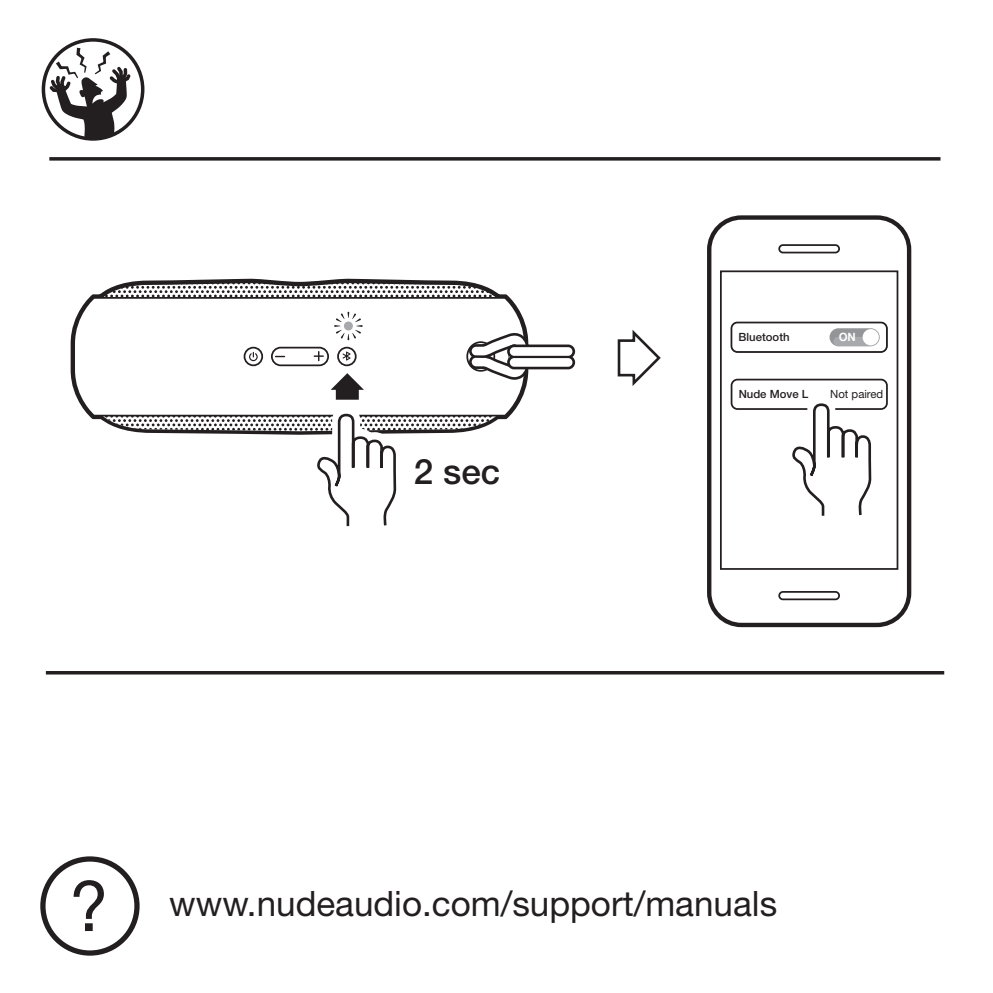
<style>
.page{position:relative;width:993px;height:993px;background:#fff}
.page>*{position:absolute;margin:0;border:0;box-sizing:border-box;transform-origin:0 0}
.t1{font:35px "Helvetica Neue LT Std";color:#231f20}
.t2{font:500 35px "Helvetica Neue LT Std";color:#231f20}
.t3{font:500 11.2px "Helvetica Neue LT Std";color:#231f20}
.t4{font:11.2px "Helvetica Neue LT Std";color:#231f20}
.t5{font:700 11.2px "Helvetica";color:#fff}
.s1{font-size:69.65px}
</style>
<div class="page">
<svg style="left:70px;top:278px;width:438px;height:142px"></svg>
<svg style="left:98px;top:280px;width:402px;height:16px"></svg>
<svg style="left:72px;top:296px;width:448px;height:121px"></svg>
<div style="left:507px;top:355px;width:68px;height:14px;border:4px solid #231f20;border-radius:5px"></div>
<div style="left:507px;top:344px;width:68px;height:14px;border:4px solid #231f20;border-radius:5px"></div>
<div style="left:508px;top:357px;width:65px;height:10px;background:#fff;border-radius:5px"></div>
<div style="left:508px;top:356px;width:66px;height:12px;border:2px solid #231f20;border-radius:5px"></div>
<div style="left:508px;top:346px;width:65px;height:10px;background:#fff;border-radius:5px"></div>
<div style="left:508px;top:345px;width:66px;height:12px;border:2px solid #231f20;border-radius:5px"></div>
<svg style="left:617px;top:329px;width:44px;height:57px"></svg>
<div style="left:706px;top:215px;width:204px;height:412px;border:7px solid #231f20;border-radius:31px"></div>
<div style="left:710px;top:219px;width:197px;height:404px;background:#fff;border-radius:31px"></div>
<div style="left:709px;top:218px;width:199px;height:406px;border:2px solid #231f20;border-radius:31px"></div>
<div style="left:719px;top:270px;width:179px;height:299px;background:#fff;border:2px solid #231f20"></div>
<div style="left:778px;top:244px;width:61px;height:9px;border:2px solid #231f20;border-radius:4px"></div>
<div style="left:778px;top:590px;width:61px;height:10px;border:2px solid #231f20;border-radius:4px"></div>
<div style="left:730px;top:321px;width:157px;height:32px;border:2px solid #231f20;border-radius:6px"></div>
<div style="left:730px;top:378px;width:157px;height:32px;border:2px solid #231f20;border-radius:6px"></div>
<div style="left:829px;top:328px;width:50px;height:18px;background:#939598;border-radius:9px"></div>
<svg style="left:833px;top:337px;width:44px;height:9px"></svg>
<div style="left:862px;top:329px;width:16px;height:16px;background:#fff;border-radius:50%"></div>
<svg style="left:775px;top:403px;width:108px;height:113px"></svg>
<svg style="left:100px;top:311px;width:431px;height:216px"></svg>
<hr style="left:46px;top:671px;width:897px;height:3px;background:#231f20">
<hr style="left:49px;top:157px;width:891px;height:3px;background:#231f20">
<svg style="left:43px;top:40px;width:100px;height:99px"></svg>
<div style="left:42px;top:38px;width:102px;height:103px;border:4px solid #231f20;border-radius:50%"></div>
<svg style="left:46px;top:48px;width:87px;height:92px"></svg>
<svg style="left:40px;top:856px;width:99px;height:99px"></svg>
<p class="t3" style="left:738px;top:330px;width:52px">Bluetooth</p>
<p class="t5" style="left:838px;top:328px;width:18px">ON</p>
<p class="t2" style="left:414px;top:450px;width:88px">2 sec</p>
<p class="t3" style="left:738px;top:387px;width:71px">Nude Move L</p>
<p class="t4" style="left:829px;top:387px;width:55px">Not paired</p>
<p class="t1" style="left:70px;top:882px;width:708px"><span class="s1">?</span> www.nudeaudio.com/support/manuals</p>
</div>
